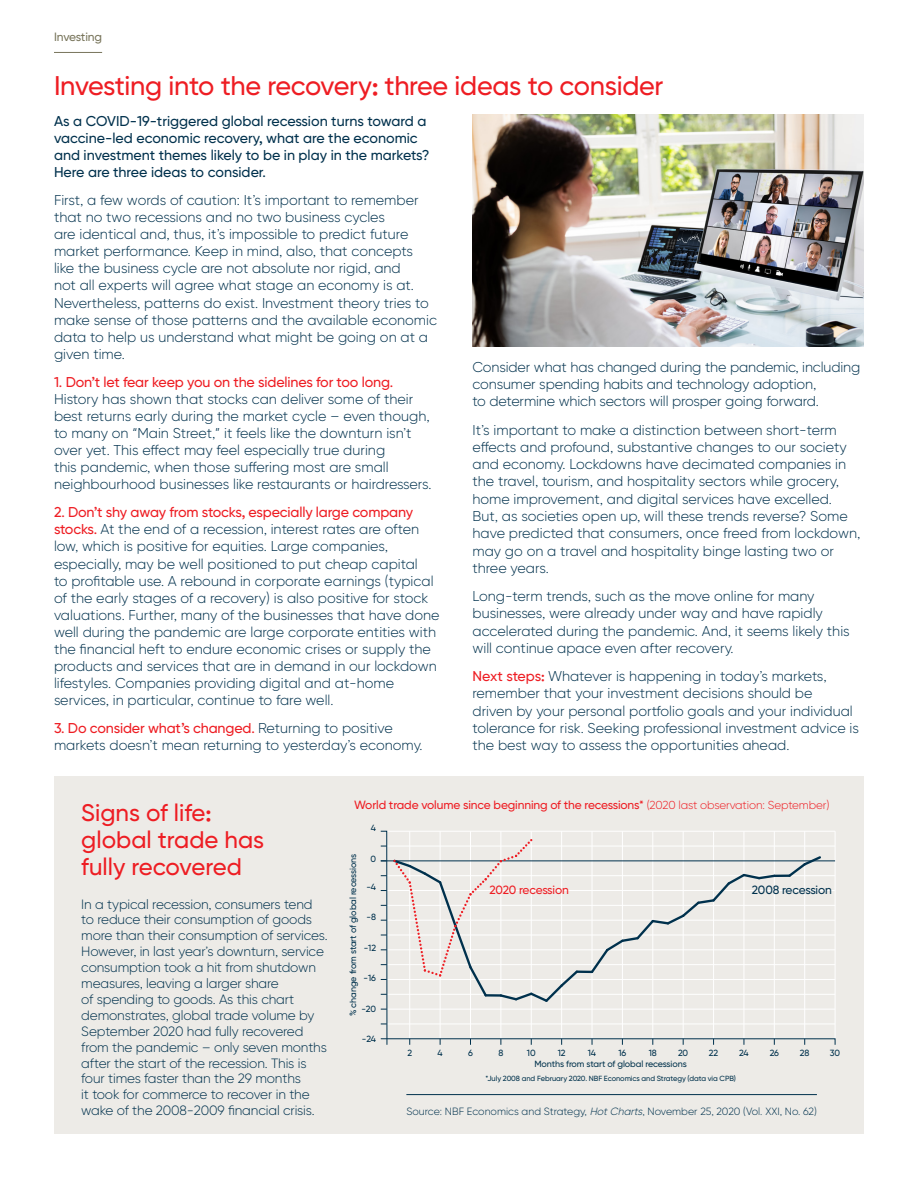
<style>
.page{position:relative;width:918px;height:1188px;background:#fff}
.page>*{position:absolute;margin:0;border:0;box-sizing:border-box;transform-origin:0 0}
.t1{font:500 27px "Gilroy BN";letter-spacing:-.01em;color:#ee1d23}
.t2{font:500 24px/27px "Gilroy BN";color:#ee1d23}
.t3{font:300 14.25px/17.1px "Gilroy BN";color:#00314d}
.t4{font:500 14.25px/17.1px "Gilroy BN";color:#00314d}
.t5{font:300 13.5px/15.9px "Gilroy BN";letter-spacing:-.01em;color:#00314d}
.t6{font:500 12px "Gilroy BN";letter-spacing:-.01em;color:#ee1d23}
.t7{font:500 12px "Gilroy BN";letter-spacing:-.015em;color:#00314d}
.t8{font:500 12px "Gilroy BN";letter-spacing:-.015em;color:#78755b}
.t9{font:300 10.5px "Gilroy BN";color:#00314d}
.t10{font:500 9px "Gilroy BN";letter-spacing:-.01em;color:#00314d}
.t11{font:500 9px "Gilroy BN";letter-spacing:-.01em;color:#02334d}
.t12{font:500 7.5px "Gilroy BN";letter-spacing:-.01em;color:#02334d}
.s1{font-weight:500;color:#ee1d23}
.s2{font-weight:300;font-size:11.55px}
.s3{font-style:italic}
</style>
<div class="page">
<img style="left:472px;top:114px;width:392px;height:232px">
<hr style="left:54px;top:52px;width:48px;height:1px;background:#78755b">
<div style="left:54px;top:777px;width:810px;height:357px;background:#edebe7"></div>
<hr style="left:406px;top:1094px;width:411px;height:1px;background:#00314d">
<svg style="left:380px;top:830px;width:456px;height:215px"></svg>
<p class="t8" style="left:54px;top:30px;width:50px">Investing</p>
<p class="t1" style="left:54px;top:69px;width:611px">Investing into the recovery: three ideas to consider</p>
<p class="t4" style="left:54px;top:112px;width:377px">As a COVID-19-triggered global recession turns toward a vaccine-led economic recovery, what are the economic and investment themes likely to be in play in the markets?<br>Here are three ideas to consider.</p>
<p class="t3" style="left:54px;top:191px;width:384px">First, a few words of caution: It’s important to remember that no two recessions and no two business cycles<br>are identical and, thus, it’s impossible to predict future market performance. Keep in mind, also, that concepts<br>like the business cycle are not absolute nor rigid, and<br>not all experts will agree what stage an economy is at.<br>Nevertheless, patterns do exist. Investment theory tries to make sense of those patterns and the available economic data to help us understand what might be going on at a given time.</p>
<p class="t3" style="left:54px;top:373px;width:379px"><span class="s1">1. Don’t let fear keep you on the sidelines for too long.<br></span>History has shown that stocks can deliver some of their best returns early during the market cycle – even though, to many on “Main Street,” it feels like the downturn isn’t over yet. This effect may feel especially true during<br>this pandemic, when those suffering most are small neighbourhood businesses like restaurants or hairdressers.</p>
<p class="t3" style="left:54px;top:504px;width:387px"><span class="s1">2. Don’t shy away from stocks, especially large company stocks.</span> At the end of a recession, interest rates are often low, which is positive for equities. Large companies, especially, may be well positioned to put cheap capital<br>to profitable use. A rebound in corporate earnings (typical of the early stages of a recovery) is also positive for stock valuations. Further, many of the businesses that have done well during the pandemic are large corporate entities with the financial heft to endure economic crises or supply the products and services that are in demand in our lockdown lifestyles. Companies providing digital and at-home services, in particular, continue to fare well.</p>
<p class="t3" style="left:54px;top:720px;width:370px"><span class="s1">3. Do consider what’s changed.</span> Returning to positive markets doesn’t mean returning to yesterday’s economy.</p>
<p class="t3" style="left:472px;top:358px;width:389px">Consider what has changed during the pandemic, including consumer spending habits and technology adoption,<br>to determine which sectors will prosper going forward.</p>
<p class="t3" style="left:472px;top:421px;width:389px">It’s important to make a distinction between short-term effects and profound, substantive changes to our society and economy. Lockdowns have decimated companies in the travel, tourism, and hospitality sectors while grocery, home improvement, and digital services have excelled.<br>But, as societies open up, will these trends reverse? Some have predicted that consumers, once freed from lockdown, may go on a travel and hospitality binge lasting two or three years.</p>
<p class="t3" style="left:472px;top:587px;width:379px">Long-term trends, such as the move online for many businesses, were already under way and have rapidly accelerated during the pandemic. And, it seems likely this will continue apace even after recovery.</p>
<p class="t3" style="left:472px;top:667px;width:388px"><span class="s1">Next steps:</span> Whatever is happening in today’s markets, remember that your investment decisions should be<br>driven by your personal portfolio goals and your individual tolerance for risk. Seeking professional investment advice is the best way to assess the opportunities ahead.</p>
<p class="t2" style="left:81px;top:799px;width:184px">Signs of life: global trade has fully recovered</p>
<p class="t5" style="left:81px;top:896px;width:248px">In a typical recession, consumers tend to reduce their consumption of goods more than their consumption of services.<br>However, in last year's downturn, service consumption took a hit from shutdown measures, leaving a larger share<br>of spending to goods. As this chart demonstrates, global trade volume by September 2020 had fully recovered from the pandemic – only seven months after the start of the recession. This is four times faster than the 29 months<br>it took for commerce to recover in the wake of the 2008-2009 financial crisis.</p>
<p class="t6" style="left:354px;top:797px;width:477px">World trade volume since beginning of the recessions* <span class="s2">(2020 last observation: September)</span></p>
<p class="t10" style="left:371px;top:822px;width:7px">4</p>
<p class="t10" style="left:347px;top:1016px;width:164px;rotate:-90deg">% change from start of global recessions</p>
<p class="t10" style="left:370px;top:853px;width:7px">0</p>
<p class="t10" style="left:366px;top:881px;width:11px">-4</p>
<p class="t10" style="left:367px;top:912px;width:11px">-8</p>
<p class="t10" style="left:364px;top:942px;width:14px">-12</p>
<p class="t10" style="left:364px;top:973px;width:14px">-16</p>
<p class="t10" style="left:361px;top:1003px;width:16px">-20</p>
<p class="t10" style="left:362px;top:1034px;width:16px">-24</p>
<p class="t6" style="left:489px;top:883px;width:81px">2020 recession</p>
<p class="t7" style="left:752px;top:883px;width:82px">2008 recession</p>
<p class="t10" style="left:407px;top:1047px;width:6px">2</p>
<p class="t10" style="left:438px;top:1047px;width:7px">4</p>
<p class="t10" style="left:468px;top:1047px;width:6px">6</p>
<p class="t10" style="left:498px;top:1047px;width:6px">8</p>
<p class="t10" style="left:527px;top:1047px;width:10px">10</p>
<p class="t10" style="left:558px;top:1047px;width:9px">12</p>
<p class="t10" style="left:588px;top:1047px;width:10px">14</p>
<p class="t10" style="left:618px;top:1047px;width:9px">16</p>
<p class="t10" style="left:649px;top:1047px;width:10px">18</p>
<p class="t10" style="left:678px;top:1047px;width:12px">20</p>
<p class="t10" style="left:709px;top:1047px;width:11px">22</p>
<p class="t10" style="left:739px;top:1047px;width:11px">24</p>
<p class="t10" style="left:770px;top:1047px;width:11px">26</p>
<p class="t10" style="left:800px;top:1047px;width:11px">28</p>
<p class="t10" style="left:830px;top:1047px;width:12px">30</p>
<p class="t11" style="left:534px;top:1059px;width:154px">Months from start of global recessions</p>
<p class="t12" style="left:485px;top:1074px;width:252px">*July 2008 and February 2020. NBF Economics and Strategy (data via CPB)</p>
<p class="t9" style="left:406px;top:1105px;width:412px">Source: NBF Economics and Strategy, <span class="s3">HotCharts</span>, November 25, 2020 (Vol. XXI, No. 62)</p>
</div>
